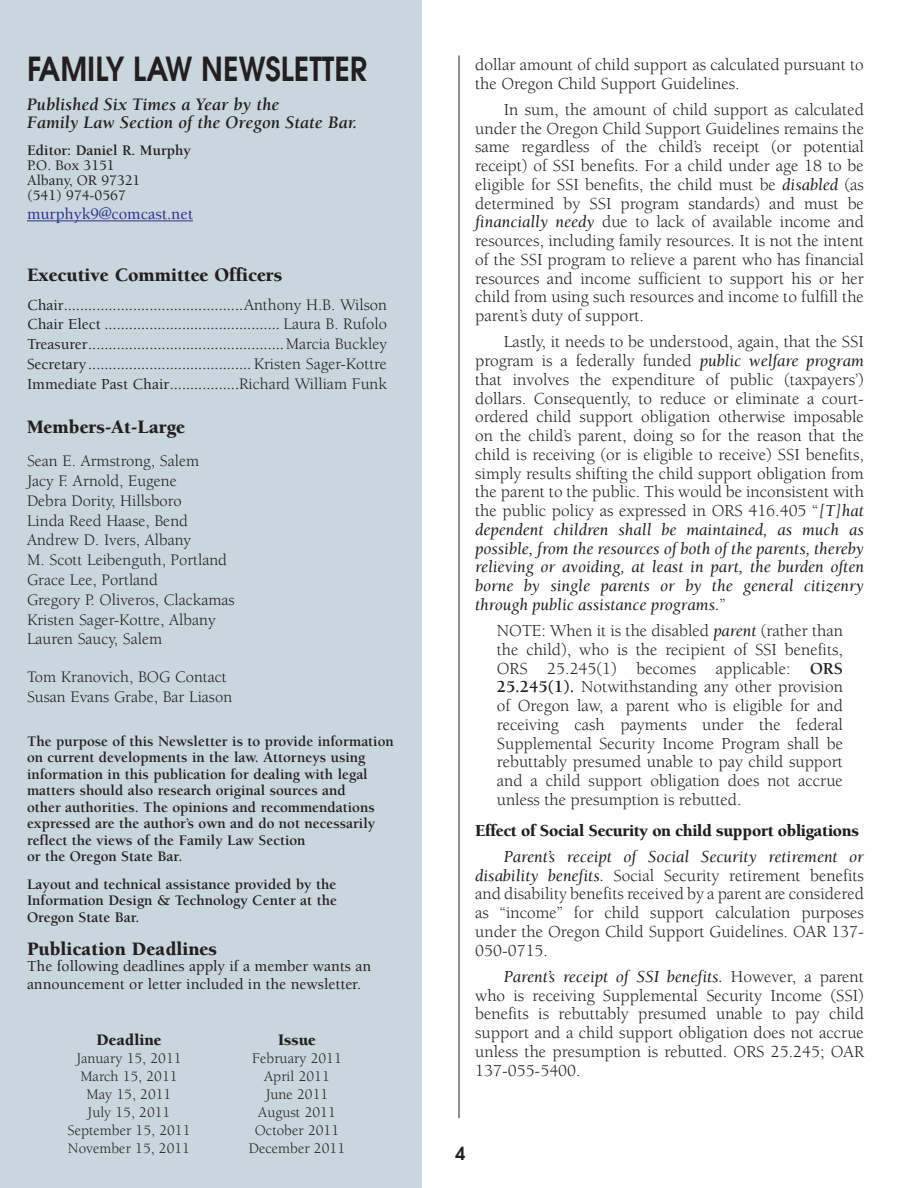
<style>
.page{position:relative;width:918px;height:1188px;background:#fff}
.page>*{position:absolute;margin:0;border:0;box-sizing:border-box;transform-origin:0 0}
.t1{font:600 33px "Avant Garde";color:#231f20;scale:.9 1}
.t2{font:900 19.5px "Berkeley";color:#231f20}
.t3{font:italic 700 18px "Berkeley";color:#231f20}
.t4{font:600 18px "Avant Garde";color:#231f20}
.Body_text{font:17.25px/18.8px "Berkeley";color:#231f20;text-align:justify}
.Body_text_indent{font:17.25px/18.8px "Berkeley";color:#231f20;text-align:justify}
.Body_Paragraph_head{font:900 17.25px "Berkeley";letter-spacing:-.02em;color:#231f20}
.officers_tab{font:16.5px "Berkeley";color:#231f20}
.t5{font:500 16.5px "Berkeley";color:#2e3092}
.t6{font:900 16.5px "Berkeley";color:#231f20}
.officers_tab-2{font:500 15.75px/18px "Berkeley";color:#231f20}
.t7{font:700 15px/16.5px "Berkeley";color:#231f20}
.t8{font:15px "Berkeley";color:#231f20}
.t9{font:500 15px "Berkeley";color:#231f20}
.s1{font-weight:400;font-size:16.5px}
.s2{font-style:italic}
.s3{font-weight:700}
</style>
<div class="page">
<hr style="left:459px;top:56px;width:1px;height:1062px;background:#231f20">
<div style="left:0;top:0;width:422px;height:1188px;background:#cad6dd"></div>
<hr style="left:27px;top:220px;width:166px;height:1px;background:#2e3092">
<p class="t1" style="left:27px;top:47px;width:379px">FAMILY LAW NEWSLETTER</p>
<p class="t3" style="left:27px;top:95px;width:254px">Published Six Times a Year by the</p>
<p class="t3" style="left:27px;top:113px;width:332px">Family Law Section of the Oregon State Bar.</p>
<p class="t7" style="left:27px;top:142px;width:166px">Editor: Daniel R. Murphy</p>
<p class="t9" style="left:27px;top:157px;width:89px">P.O. Box 3151</p>
<p class="t9" style="left:27px;top:172px;width:115px">Albany, OR 97321</p>
<p class="t9" style="left:27px;top:187px;width:100px">(541) 974-0567</p>
<p class="t5" style="left:27px;top:205px;width:168px">murphyk9@comcast.net</p>
<p class="t2" style="left:27px;top:264px;width:257px">Executive Committee Officers</p>
<p class="officers_tab-2" style="left:27px;top:296px;width:362px">Chair............................................<span class="s1">Anthony H.B. Wilson</span></p>
<p class="officers_tab-2" style="left:27px;top:316px;width:362px">Chair Elect ........................................... <span class="s1">Laura B. Rufolo</span></p>
<p class="officers_tab-2" style="left:27px;top:336px;width:362px">Treasurer................................................<span class="s1">Marcia Buckley</span></p>
<p class="officers_tab-2" style="left:27px;top:355px;width:362px">Secretary........................................<span class="s1">Kristen Sager-Kottre</span></p>
<p class="officers_tab-2" style="left:27px;top:375px;width:362px">Immediate Past Chair.................<span class="s1">Richard William Funk</span></p>
<p class="t2" style="left:27px;top:417px;width:160px">Members-At-Large</p>
<p class="officers_tab" style="left:27px;top:452px;width:174px">Sean E. Armstrong, Salem</p>
<p class="officers_tab" style="left:27px;top:472px;width:151px">Jacy F. Arnold, Eugene</p>
<p class="officers_tab" style="left:27px;top:492px;width:156px">Debra Dority, Hillsboro</p>
<p class="officers_tab" style="left:27px;top:512px;width:163px">Linda Reed Haase, Bend</p>
<p class="officers_tab" style="left:27px;top:532px;width:166px">Andrew D. Ivers, Albany</p>
<p class="officers_tab" style="left:27px;top:551px;width:202px">M. Scott Leibenguth, Portland</p>
<p class="officers_tab" style="left:27px;top:571px;width:133px">Grace Lee, Portland</p>
<p class="officers_tab" style="left:27px;top:591px;width:209px">Gregory P. Oliveros, Clackamas</p>
<p class="officers_tab" style="left:27px;top:611px;width:190px">Kristen Sager-Kottre, Albany</p>
<p class="officers_tab" style="left:27px;top:631px;width:137px">Lauren Saucy, Salem</p>
<p class="officers_tab" style="left:27px;top:668px;width:201px">Tom Kranovich, BOG Contact</p>
<p class="officers_tab" style="left:27px;top:688px;width:207px">Susan Evans Grabe, Bar Liason</p>
<p class="t7" style="left:27px;top:733px;width:368px">The purpose of this Newsletter is to provide information on current developments in the law. Attorneys using information in this publication for dealing with legal matters should also research original sources and<br>other authorities. The opinions and recommendations expressed are the author’s own and do not necessarily reflect the views of the Family Law Section<br>or the Oregon State Bar.</p>
<p class="t7" style="left:27px;top:876px;width:311px;text-align:justify">Layout and technical assistance provided by the Information Design &amp; Technology Center at the Oregon State Bar.</p>
<p class="t2" style="left:27px;top:938px;width:192px">Publication Deadlines</p>
<p class="officers_tab-2" style="left:27px;top:958px;width:346px">The following deadlines apply if a member wants an announcement or letter included in the newsletter.</p>
<p class="t6" style="left:97px;top:1031px;width:66px">Deadline</p>
<p class="t6" style="left:278px;top:1031px;width:39px">Issue</p>
<p class="t8" style="left:76px;top:1050px;width:107px">January 15, 2011</p>
<p class="t8" style="left:252px;top:1050px;width:91px">February 2011</p>
<p class="t8" style="left:80px;top:1068px;width:99px">March 15, 2011</p>
<p class="t8" style="left:264px;top:1068px;width:67px">April 2011</p>
<p class="t8" style="left:87px;top:1086px;width:86px">May 15, 2011</p>
<p class="t8" style="left:266px;top:1086px;width:64px">June 2011</p>
<p class="t8" style="left:88px;top:1104px;width:84px">July 15, 2011</p>
<p class="t8" style="left:258px;top:1104px;width:79px">August 2011</p>
<p class="t8" style="left:67px;top:1122px;width:125px">September 15, 2011</p>
<p class="t8" style="left:255px;top:1122px;width:86px">October 2011</p>
<p class="t8" style="left:68px;top:1140px;width:124px">November 15, 2011</p>
<p class="t8" style="left:249px;top:1140px;width:98px">December 2011</p>
<p class="Body_text" style="left:475px;top:55px;width:390px">dollar amount of child support as calculated pursuant to the Oregon Child Support Guidelines.</p>
<p class="Body_text" style="left:475px;top:100px;width:390px;text-indent:29px">In sum, the amount of child support as calculated under the Oregon Child Support Guidelines remains the same regardless of the child’s receipt (or potential receipt) of SSI benefits. For a child under age 18 to be eligible for SSI benefits, the child must be <span class="s2">disabled</span> (as determined by SSI program standards) and must be <span class="s2">financially needy</span> due to lack of available income and resources, including family resources. It is not the intent of the SSI program to relieve a parent who has financial resources and income sufficient to support his or her child from using such resources and income to fulfill the parent’s duty of support.</p>
<p class="Body_text" style="left:475px;top:333px;width:390px;text-indent:29px">Lastly, it needs to be understood, again, that the SSI program is a federally funded <span class="s2">public welfare program </span>that involves the expenditure of public (taxpayers’) dollars. Consequently, to reduce or eliminate a court&shy;ordered child support obligation otherwise imposable on the child’s parent, doing so for the reason that the child is receiving (or is eligible to receive) SSI benefits, simply results shifting the child support obligation from the parent to the public. This would be inconsistent with the public policy as expressed in ORS 416.405 “<span class="s2">[T]hat dependent children shall be maintained, as much as possible, from the resources of both of the parents, thereby relieving or avoiding, at least in part, the burden often borne by single parents or by the general citizenry through public assistance programs.</span>”</p>
<p class="Body_text_indent" style="left:497px;top:622px;width:348px">NOTE: When it is the disabled <span class="s2">parent</span> (rather than the child), who is the recipient of SSI benefits, ORS 25.245(1) becomes applicable: <span class="s3">ORS 25.245(1).</span> Notwithstanding any other provision of Oregon law, a parent who is eligible for and receiving cash payments under the federal Supplemental Security Income Program shall be rebuttably presumed unable to pay child support and a child support obligation does not accrue unless the presumption is rebutted.</p>
<p class="Body_Paragraph_head" style="left:475px;top:821px;width:385px">Effect of Social Security on child support obligations</p>
<p class="Body_text" style="left:475px;top:847px;width:390px;text-indent:28px"><span class="s2">Parent’s receipt of Social Security retirement or disability benefits.</span> Social Security retirement benefits and disability benefits received by a parent are considered as “income” for child support calculation purposes under the Oregon Child Support Guidelines. OAR 137- 050-0715.</p>
<p class="Body_text" style="left:475px;top:967px;width:390px;text-indent:28px"><span class="s2">Parent’s receipt of SSI benefits.</span> However, a parent who is receiving Supplemental Security Income (SSI) benefits is rebuttably presumed unable to pay child support and a child support obligation does not accrue unless the presumption is rebutted. ORS 25.245; OAR 137-055-5400.</p>
<p class="t4" style="left:456px;top:1142px;width:12px">4</p>
</div>
